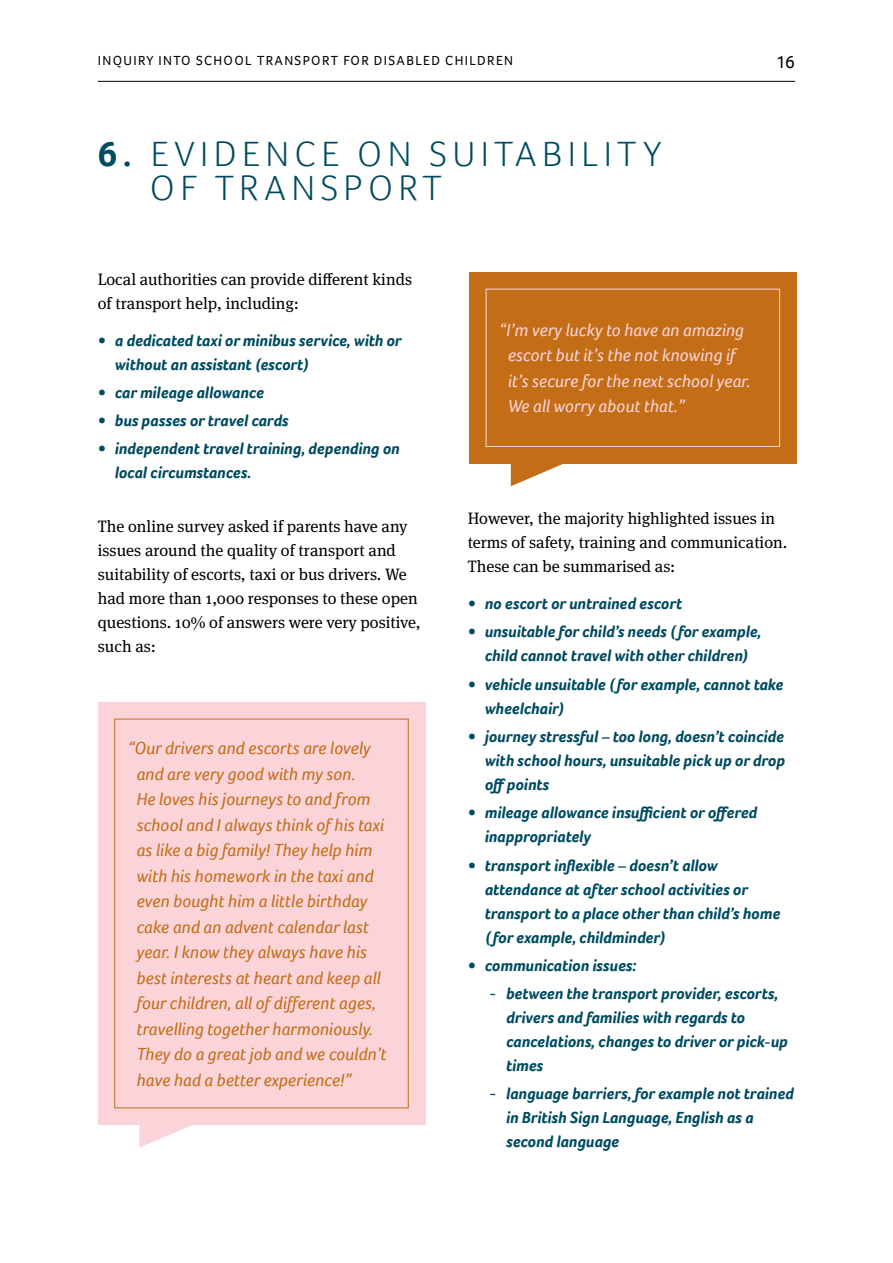
<style>
.page{position:relative;width:893px;height:1263px;background:#fff}
.page>*{position:absolute;margin:0;border:0;box-sizing:border-box;transform-origin:0 0}
.t1{font:300 36px/34.5px "Foco";letter-spacing:.15em;color:#004b60}
.t2{font:italic 18px/25.5px "Foco";color:#c36d16}
.t3{font:italic 18px/25.5px "Foco";color:#fbd4da}
.t4{font:18px "Foco";color:#000}
.t5{font:italic 700 16.5px/24px "Foco";color:#004b60}
.t6{font:16.5px/24px "Meta Serif OT";color:#000}
.t7{font:13.5px "Foco";letter-spacing:.1em;color:#000}
.s1{font-weight:700}
.s2{font-family:"Meta Serif OT";font-weight:400;font-style:normal}
.s3{font-weight:400;font-style:normal}
</style>
<div class="page">
<hr style="left:98px;top:81px;width:697px;height:1px;background:#000">
<div style="left:98px;top:702px;width:327px;height:423px;background:#fbd4da"></div>
<div style="left:114px;top:719px;width:295px;height:389px;border:1px solid #c36d16"></div>
<div style="left:469px;top:272px;width:327px;height:191px;background:#c36d16"></div>
<div style="left:486px;top:289px;width:294px;height:158px;border:1px solid #fbd4da"></div>
<svg style="left:511px;top:463px;width:63px;height:23px"></svg>
<svg style="left:139px;top:1125px;width:53px;height:23px"></svg>
<p class="t7" style="left:98px;top:51px;width:417px">INQUI RY I NTO SCHOOL TRANSPORT FOR DISABLED CHI LDREN</p>
<p class="t4" style="left:776px;top:50px;width:21px">16</p>
<h1 class="t1" style="left:150px;top:136px;width:513px;text-indent:-52px"><span class="s1">6.</span> E VI DENCE ON SUI TABI LI TY<br>OF TRANSPORT</h1>
<p class="t6" style="left:98px;top:267px;width:316px">Local authorities can provide different kinds of transport help, including:</p>
<p class="t5" style="left:115px;top:328px;width:288px;text-indent:-17px"><span class="s2">•</span> a dedicated taxi or minibus service, with or without an assistant (escort)</p>
<p class="t5" style="left:98px;top:380px;width:168px"><span class="s2">•</span> car mileage allowance</p>
<p class="t5" style="left:98px;top:408px;width:192px"><span class="s2">•</span> bus passes or travel cards</p>
<p class="t5" style="left:115px;top:436px;width:286px;text-indent:-17px"><span class="s2">•</span> independent travel training, depending on local circumstances.</p>
<p class="t3" style="left:508px;top:317px;width:244px;text-indent:-8px">“I’m very lucky to have an amazing escort but it’s the not knowing if it’s secure for the next school year.<br>We all worry about that.”</p>
<p class="t6" style="left:98px;top:514px;width:325px">The online survey asked if parents have any issues around the quality of transport and suitability of escorts, taxi or bus drivers. We had more than 1,000 responses to these open questions. 10% of answers were very positive, such as:</p>
<p class="t6" style="left:468px;top:507px;width:321px">However, the majority highlighted issues in terms of safety, training and communication.<br>These can be summarised as:</p>
<p class="t5" style="left:468px;top:591px;width:216px"><span class="s2">•</span> no escort or untrained escort</p>
<p class="t5" style="left:468px;top:620px;width:295px;text-align:center"><span class="s2">•</span> unsuitable for child’s needs ( for example, child cannot travel with other children)</p>
<p class="t5" style="left:485px;top:672px;width:300px;text-indent:-17px"><span class="s2">•</span> vehicle unsuitable ( for example, cannot take wheelchair)</p>
<p class="t5" style="left:485px;top:724px;width:302px;text-align:justify;text-indent:-17px"><span class="s2">•</span> journey stressful – too long, doesn’t coincide with school hours, unsuitable pick up or drop off points</p>
<p class="t5" style="left:485px;top:800px;width:274px;text-indent:-17px"><span class="s2">•</span> mileage allowance insufficient or offered inappropriately</p>
<p class="t5" style="left:485px;top:853px;width:297px;text-indent:-17px"><span class="s2">•</span> transport inflexible – doesn’t allow attendance at after school activities or transport to a place other than child’s home ( for example, childminder)</p>
<p class="t5" style="left:489px;top:951px;width:291px;line-height:28.2px;text-indent:-21px"><span class="s2">•</span> communication issues:<br><span class="s3">‐</span> between the transport provider, escorts,</p>
<p class="t5" style="left:506px;top:1005px;width:283px">drivers and families with regards to cancelations, changes to driver or pick-up times</p>
<p class="t5" style="left:506px;top:1081px;width:289px;text-indent:-17px"><span class="s3">‐</span> language barriers, for example not trained in British Sign Language, English as a second language</p>
<p class="t2" style="left:136px;top:735px;width:252px;text-indent:-8px">“Our drivers and escorts are lovely and are very good with my son.<br>He loves his journeys to and from school and I always think of his taxi as like a big family! They help him with his homework in the taxi and even bought him a little birthday cake and an advent calendar last year. I know they always have his best interests at heart and keep all four children, all of different ages, travelling together harmoniously.<br>They do a great job and we couldn’t have had a better experience!”</p>
</div>
